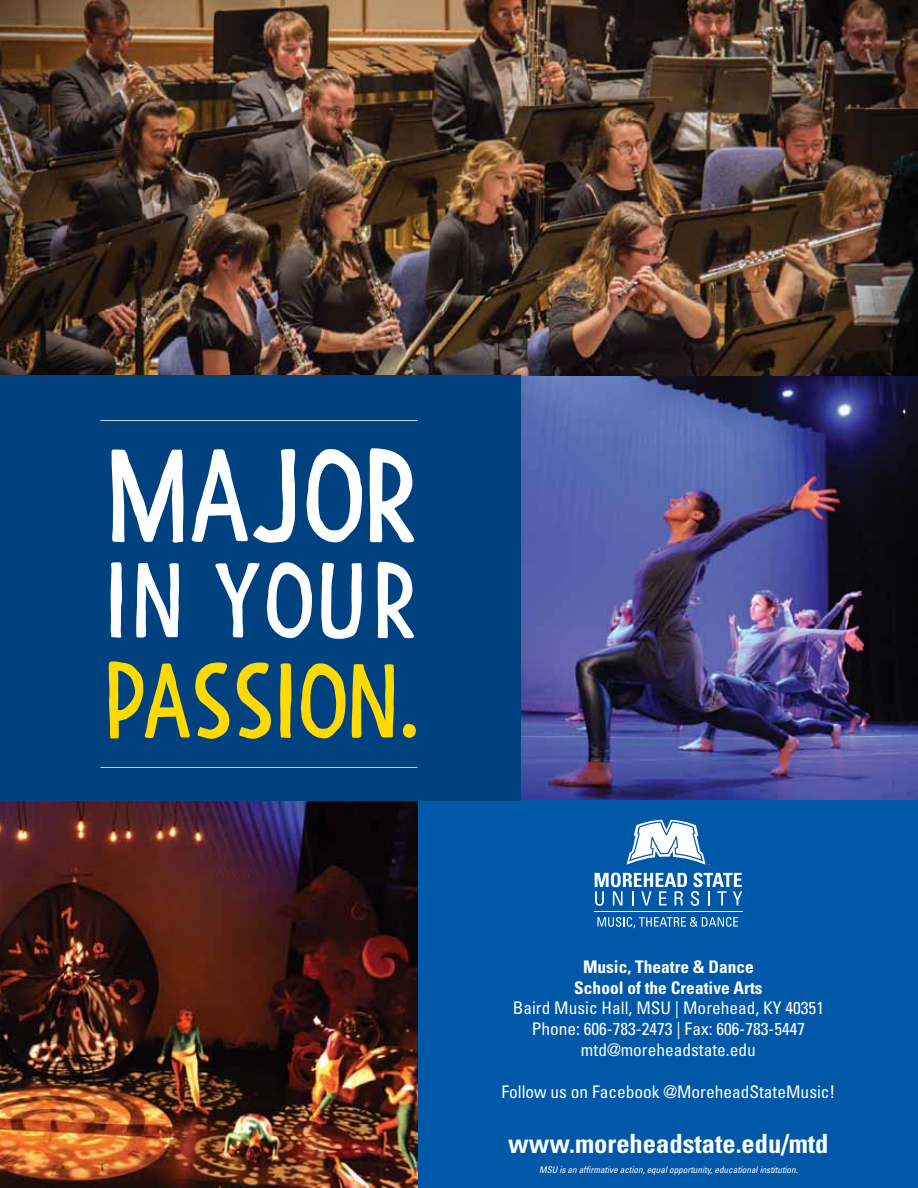
<style>
.page{position:relative;width:918px;height:1188px;background:#fff}
.page>*{position:absolute;margin:0;border:0;box-sizing:border-box;transform-origin:0 0}
.t1{font:124.65px "Argone";letter-spacing:-.04em;color:#fff}
.t2{font:101.4px "Argone";color:#fff}
.t3{font:100.2px "Argone";letter-spacing:-.03em;color:#ffda00}
.t4{font:700 condensed 26.55px "Univers LT Std";color:#fff}
.t5{font:condensed 17.4px/20.9px "Univers LT Std";color:#fff;text-align:center}
.t6{font:700 condensed 17.4px/20.9px "Univers LT Std";color:#fff;text-align:center}
.t7{font:italic condensed 9.15px "Univers LT Std";color:#fff}
</style>
<div class="page">
<img style="left:521px;top:376px;width:397px;height:425px">
<img style="left:0;top:801px;width:419px;height:387px">
<img style="left:0;top:0;width:918px;height:376px">
<div style="left:419px;top:801px;width:499px;height:387px;background:#0058a9"></div>
<svg style="left:597px;top:917px;width:141px;height:11px"></svg>
<hr style="left:594px;top:911px;width:149px;height:1px;background:#fff">
<svg style="left:595px;top:873px;width:147px;height:33px"></svg>
<svg style="left:627px;top:820px;width:83px;height:45px"></svg>
<div style="left:0;top:376px;width:521px;height:425px;background:#004280"></div>
<hr style="left:100px;top:420px;width:317px;height:1px;background:#fff">
<hr style="left:100px;top:767px;width:317px;height:1px;background:#fff">
<h1 class="t1" style="left:102px;top:421px;width:318px">MAJOR</h1>
<h2 class="t2" style="left:103px;top:540px;width:316px">IN YOUR</h2>
<h3 class="t3" style="left:100px;top:641px;width:321px">PASSION.</h3>
<p class="t6" style="left:574px;top:956px;width:190px">Music, Theatre &amp; Dance<br>School of the Creative Arts</p>
<p class="t5" style="left:513px;top:998px;width:313px">Baird Music Hall, MSU | Morehead, KY 40351<br>Phone: 606-783-2473 | Fax: 606-783-5447 mtd@moreheadstate.edu</p>
<p class="t5" style="left:501px;top:1081px;width:335px">Follow us on Facebook @MoreheadStateMusic!</p>
<h3 class="t4" style="left:508px;top:1128px;width:322px">www.moreheadstate.edu/mtd</h3>
<p class="t7" style="left:539px;top:1164px;width:260px">MSU is an affirmative action, equal opportunity, educational institution.</p>
</div>
